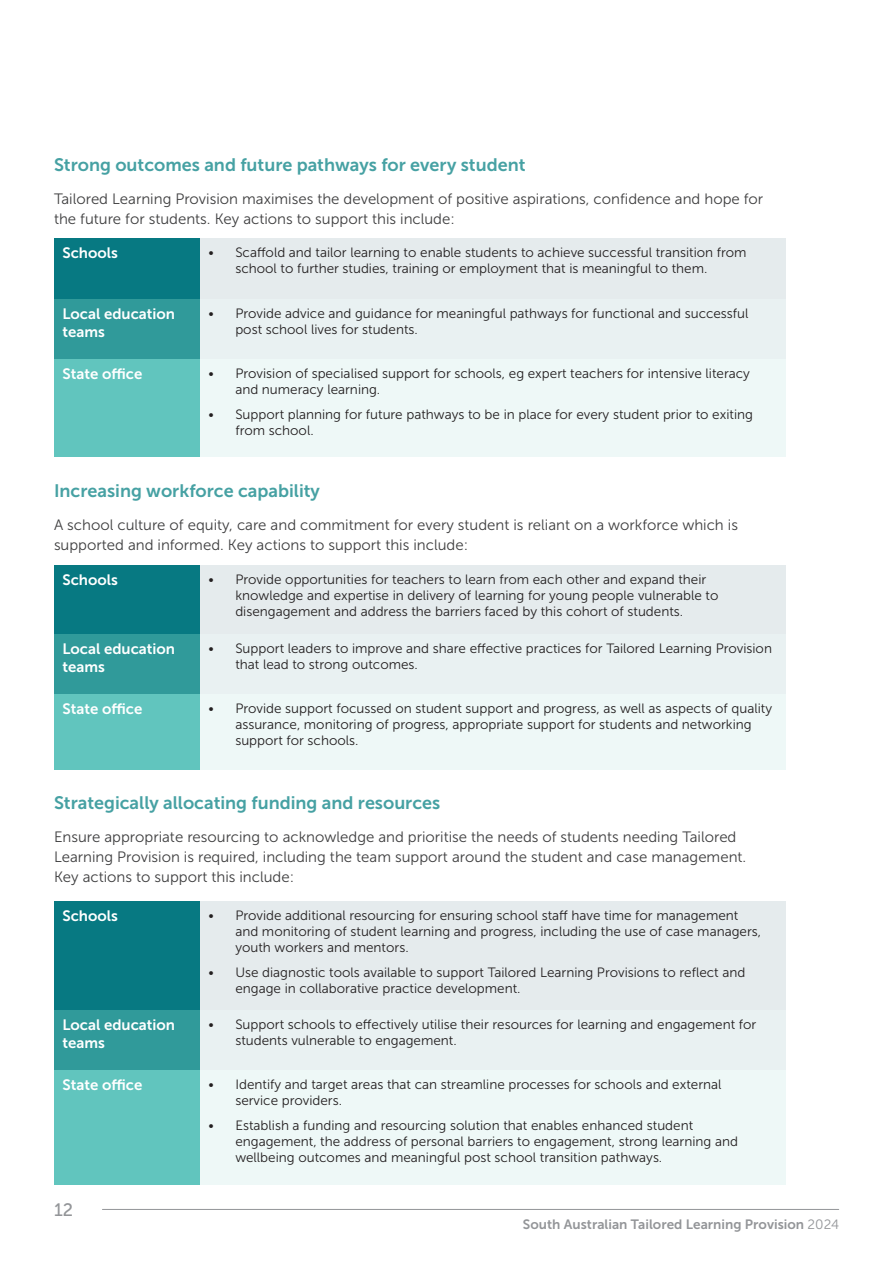
<style>
.page{position:relative;width:893px;height:1263px;background:#fff}
.page>*{position:absolute;margin:0;border:0;box-sizing:border-box;transform-origin:0 0}
.Body{font:18px "Museo Sans 700";color:#46a1a3}
.t1{font:18px "Museo Sans 500";color:#939598}
.Body-2{font:15px/20.2px "Museo Sans 300";color:#3e3e3f}
.t2{font:15px/18px "Museo Sans 700";color:#fff}
.t3{font:13.5px/16.2px "Museo Sans 300";color:#231f20}
.t4{font:13.5px "Museo Sans 700";color:#939598}
.s1{font-family:"Museo Sans 300"}
</style>
<div class="page">
<hr style="left:102px;top:1209px;width:737px;height:1px;background:#939598">
<div style="left:54px;top:238px;width:146px;height:61px;background:#077982"></div>
<div style="left:200px;top:238px;width:585px;height:61px;background:#e5ebed"></div>
<div style="left:54px;top:299px;width:146px;height:60px;background:#309a9a"></div>
<div style="left:200px;top:299px;width:585px;height:60px;background:#e9f1f2"></div>
<div style="left:54px;top:359px;width:146px;height:98px;background:#61c5be"></div>
<div style="left:200px;top:359px;width:585px;height:98px;background:#eef8f7"></div>
<div style="left:54px;top:565px;width:146px;height:69px;background:#077982"></div>
<div style="left:200px;top:565px;width:585px;height:69px;background:#e5ebed"></div>
<div style="left:54px;top:634px;width:146px;height:60px;background:#309a9a"></div>
<div style="left:200px;top:634px;width:585px;height:60px;background:#e9f1f2"></div>
<div style="left:54px;top:694px;width:146px;height:75px;background:#61c5be"></div>
<div style="left:200px;top:694px;width:585px;height:75px;background:#eef8f7"></div>
<div style="left:54px;top:901px;width:146px;height:109px;background:#077982"></div>
<div style="left:200px;top:901px;width:585px;height:109px;background:#e5ebed"></div>
<div style="left:54px;top:1010px;width:146px;height:60px;background:#309a9a"></div>
<div style="left:200px;top:1010px;width:585px;height:60px;background:#e9f1f2"></div>
<div style="left:54px;top:1070px;width:146px;height:114px;background:#61c5be"></div>
<div style="left:200px;top:1070px;width:585px;height:114px;background:#eef8f7"></div>
<p class="Body" style="left:54px;top:155px;width:473px">Strong outcomes and future pathways for every student</p>
<p class="Body-2" style="left:54px;top:189px;width:711px">Tailored Learning Provision maximises the development of positive aspirations, confidence and hope for the future for students. Key actions to support this include:</p>
<p class="t2" style="left:63px;top:244px;width:57px">Schools</p>
<p class="t3" style="left:235px;top:244px;width:513px;text-indent:-27px">• Scaffold and tailor learning to enable students to achieve successful transition from school to further studies, training or employment that is meaningful to them.</p>
<p class="t2" style="left:63px;top:304px;width:114px">Local education teams</p>
<p class="t3" style="left:235px;top:305px;width:515px;text-indent:-27px">• Provide advice and guidance for meaningful pathways for functional and successful post school lives for students.</p>
<p class="t2" style="left:63px;top:365px;width:81px">State office</p>
<p class="t3" style="left:235px;top:365px;width:516px;text-indent:-27px">• Provision of specialised support for schools, eg expert teachers for intensive literacy and numeracy learning.</p>
<p class="t3" style="left:235px;top:406px;width:519px;text-indent:-27px">• Support planning for future pathways to be in place for every student prior to exiting from school.</p>
<p class="Body" style="left:54px;top:480px;width:267px">Increasing workforce capability</p>
<p class="Body-2" style="left:54px;top:515px;width:685px">A school culture of equity, care and commitment for every student is reliant on a workforce which is supported and informed. Key actions to support this include:</p>
<p class="t2" style="left:63px;top:571px;width:57px">Schools</p>
<p class="t3" style="left:235px;top:571px;width:485px;text-indent:-27px">• Provide opportunities for teachers to learn from each other and expand their knowledge and expertise in delivery of learning for young people vulnerable to disengagement and address the barriers faced by this cohort of students.</p>
<p class="t2" style="left:63px;top:639px;width:114px">Local education teams</p>
<p class="t3" style="left:235px;top:640px;width:538px;text-indent:-27px">• Support leaders to improve and share effective practices for Tailored Learning Provision that lead to strong outcomes.</p>
<p class="t2" style="left:63px;top:700px;width:81px">State office</p>
<p class="t3" style="left:235px;top:700px;width:538px;text-indent:-27px">• Provide support focussed on student support and progress, as well as aspects of quality assurance, monitoring of progress, appropriate support for students and networking support for schools.</p>
<p class="Body" style="left:54px;top:793px;width:388px">Strategically allocating funding and resources</p>
<p class="Body-2" style="left:54px;top:827px;width:694px">Ensure appropriate resourcing to acknowledge and prioritise the needs of students needing Tailored<br>Learning Provision is required, including the team support around the student and case management.<br>Key actions to support this include:</p>
<p class="t2" style="left:63px;top:906px;width:57px">Schools</p>
<p class="t3" style="left:235px;top:907px;width:527px;text-indent:-27px">• Provide additional resourcing for ensuring school staff have time for management and monitoring of student learning and progress, including the use of case managers, youth workers and mentors.</p>
<p class="t3" style="left:235px;top:964px;width:511px;text-indent:-27px">• Use diagnostic tools available to support Tailored Learning Provisions to reflect and engage in collaborative practice development.</p>
<p class="t2" style="left:63px;top:1016px;width:114px">Local education teams</p>
<p class="t3" style="left:235px;top:1016px;width:522px;text-indent:-27px">• Support schools to effectively utilise their resources for learning and engagement for students vulnerable to engagement.</p>
<p class="t2" style="left:63px;top:1076px;width:81px">State office</p>
<p class="t3" style="left:235px;top:1076px;width:488px;text-indent:-27px">• Identify and target areas that can streamline processes for schools and external service providers.</p>
<p class="t3" style="left:235px;top:1117px;width:504px;text-indent:-27px">• Establish a funding and resourcing solution that enables enhanced student engagement, the address of personal barriers to engagement, strong learning and wellbeing outcomes and meaningful post school transition pathways.</p>
<h1 class="t1" style="left:54px;top:1200px;width:21px">12</h1>
<p class="t4" style="left:523px;top:1216px;width:318px">South Australian Tailored Learning Provision <span class="s1">2024</span></p>
</div>
